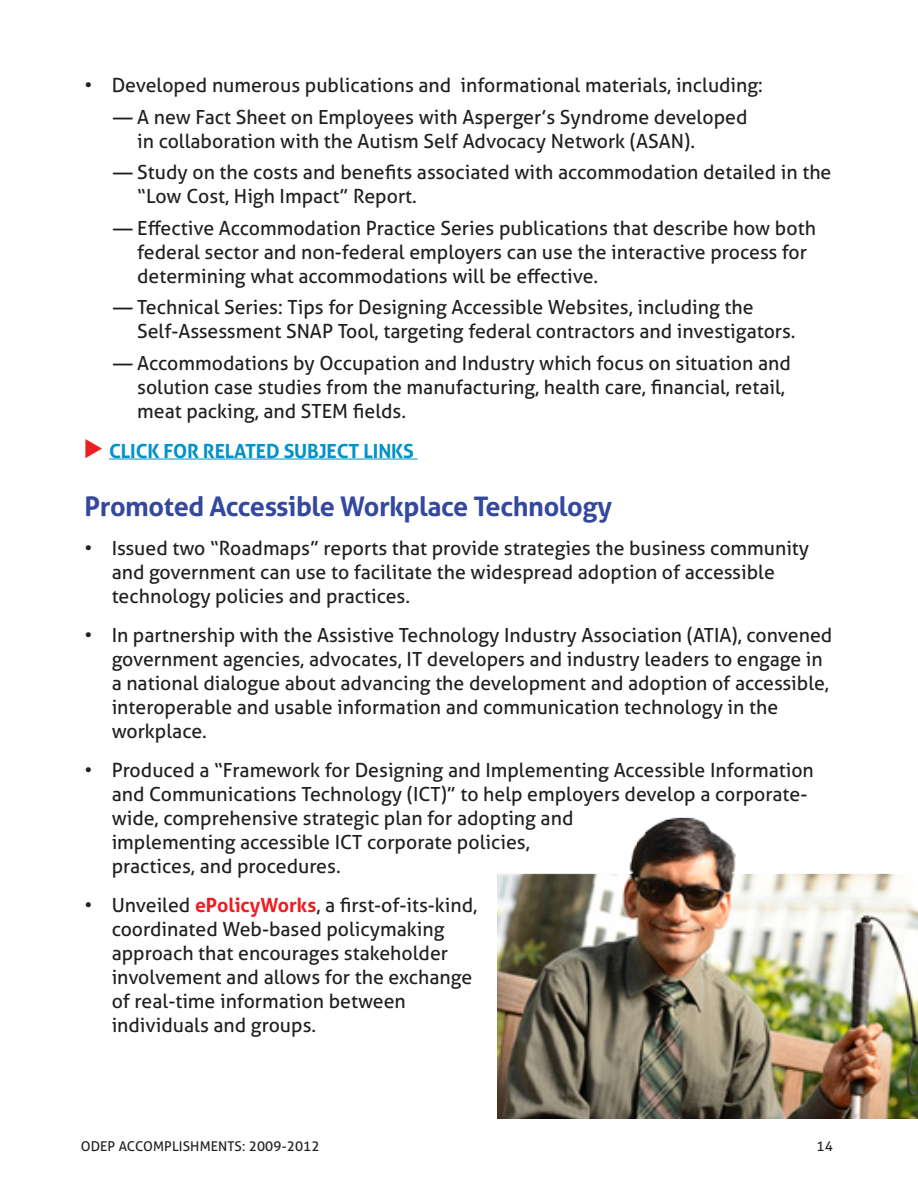
<style>
.page{position:relative;width:918px;height:1188px;background:#fff}
.page>*{position:absolute;margin:0;border:0;box-sizing:border-box;transform-origin:0 0}
.t1{font:700 27px "Aller";letter-spacing:-.015em;color:#33489e}
.t2{font:19.5px/24px "Aller";color:#231f20}
.t3{font:700 19.5px "Aller";letter-spacing:-.01em;color:#0092c8}
.t4{font:13.5px "Aller";letter-spacing:.01em;color:#231f20}
.s1{font-family:"Mathematical Pi Six";font-weight:400;font-size:26.1px;color:#ee1d23}
.s2{font-weight:700;color:#ee1d23}
</style>
<div class="page">
<hr style="left:109px;top:459px;width:309px;height:1px;background:#0092c8">
<img style="left:498px;top:817px;width:420px;height:302px">
<p class="t2" style="left:85px;top:73px;width:680px">• Developed numerous publications and informational materials, including:</p>
<p class="t2" style="left:137px;top:105px;width:612px;text-indent:-24px">— A new Fact Sheet on Employees with Asperger’s Syndrome developed in collaboration with the Autism Self Advocacy Network (ASAN).</p>
<p class="t2" style="left:137px;top:160px;width:696px;text-indent:-24px">— Study on the costs and benefits associated with accommodation detailed in the “Low Cost, High Impact” Report.</p>
<p class="t2" style="left:137px;top:216px;width:680px;text-indent:-24px">— Effective Accommodation Practice Series publications that describe how both federal sector and non-federal employers can use the interactive process for determining what accommodations will be effective.</p>
<p class="t2" style="left:137px;top:295px;width:660px;text-indent:-24px">— Technical Series: Tips for Designing Accessible Websites, including the<br>Self-Assessment SNAP Tool, targeting federal contractors and investigators.</p>
<p class="t2" style="left:137px;top:351px;width:655px;text-indent:-24px">— Accommodations by Occupation and Industry which focus on situation and solution case studies from the manufacturing, health care, financial, retail, meat packing, and STEM fields.</p>
<p class="t3" style="left:85px;top:439px;width:331px"><span class="s1">c</span> CLICK FOR RELATED SUBJECT LINKS</p>
<p class="t1" style="left:85px;top:490px;width:529px">Promoted Accessible Workplace Technology</p>
<p class="t2" style="left:112px;top:536px;width:699px;text-indent:-27px">• Issued two “Roadmaps” reports that provide strategies the business community and government can use to facilitate the widespread adoption of accessible technology policies and practices.</p>
<p class="t2" style="left:112px;top:623px;width:722px;text-indent:-27px">• In partnership with the Assistive Technology Industry Association (ATIA), convened government agencies, advocates, IT developers and industry leaders to engage in a national dialogue about advancing the development and adoption of accessible, interoperable and usable information and communication technology in the workplace.</p>
<p class="t2" style="left:112px;top:758px;width:704px;text-indent:-27px">• Produced a “Framework for Designing and Implementing Accessible Information and Communications Technology (ICT)” to help employers develop a corporate&shy;wide, comprehensive strategic plan for adopting and<br>implementing accessible ICT corporate policies,<br>practices, and procedures.</p>
<p class="t2" style="left:112px;top:893px;width:367px;text-indent:-27px">• Unveiled <span class="s2">ePolicyWorks</span>, a first-of-its-kind, coordinated Web-based policymaking approach that encourages stakeholder involvement and allows for the exchange of real-time information between individuals and groups.</p>
<p class="t4" style="left:81px;top:1138px;width:240px">ODEP ACCOMPLISHMENTS: 2009-2012</p>
<p class="t4" style="left:817px;top:1138px;width:18px">14</p>
</div>
